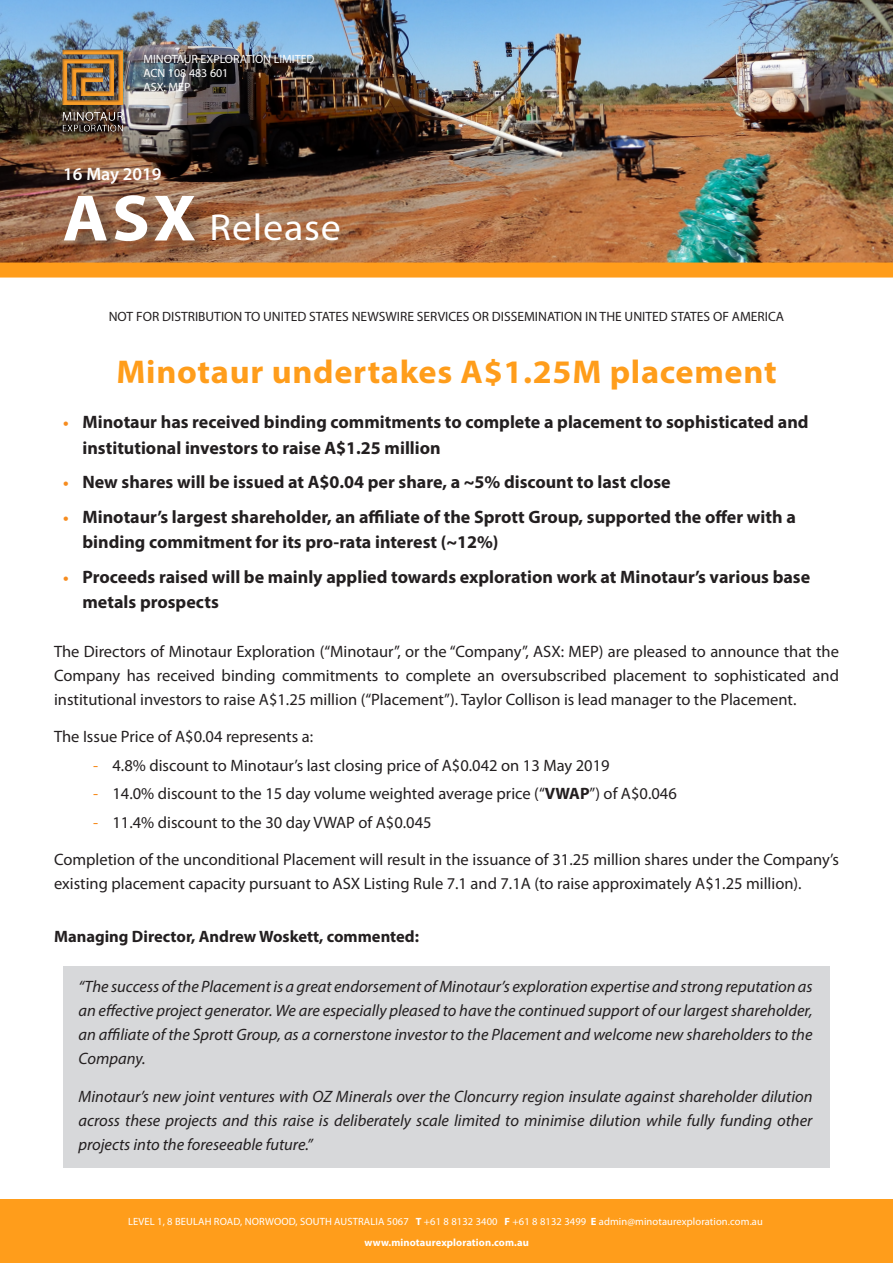
<style>
.page{position:relative;width:893px;height:1263px;background:#fff}
.page>*{position:absolute;margin:0;border:0;box-sizing:border-box;transform-origin:0 0}
.t1{font:700 66px "Myriad Pro";color:#fff;scale:1.06 1}
.t2{font:37.5px "Myriad Pro";letter-spacing:.02em;color:#fff;scale:1.07 1}
.t3{font:700 33px "Myriad Pro";letter-spacing:.02em;color:#ff9d1b;scale:1.04 1}
.t4{font:700 18px/25.5px "Myriad Pro";color:#231f20}
.t5{font:600 18px "Myriad Pro";color:#fff}
.t6{font:16.5px/24px "Myriad Pro";color:#231f20;text-align:justify}
.t7{font:italic 16.5px/24px "Myriad Pro";color:#231f20;text-align:justify}
.t8{font:700 16.5px "Myriad Pro";color:#231f20}
.t9{font:13.5px "Myriad Pro";color:#231f20}
.t10{font:12px/14.4px "Myriad Pro";color:#fff}
.t11{font:10.5px "Myriad Pro";letter-spacing:.01em;color:#fff}
.t12{font:700 10.5px "Myriad Pro";letter-spacing:.01em;color:#fff}
.s1{font-size:16.5px;color:#f68c1f}
.s2{color:#f68c1f}
.s3{font-weight:700}
</style>
<div class="page">
<div style="left:63px;top:966px;width:767px;height:202px;background:#d7d8da"></div>
<img style="left:0;top:0;width:893px;height:263px">
<img style="left:51px;top:40px;width:82px;height:94px">
<div style="left:67px;top:198px;width:145px;height:62px;background:#231f20;opacity:.31"></div>
<div style="left:0;top:263px;width:893px;height:15px;background:#ff9d1b"></div>
<div style="left:0;top:1199px;width:893px;height:64px;background:#ff9d1b"></div>
<p class="t10" style="left:143px;top:51px;width:173px">MINOTAUR EXPLORATION LIMITED<br>ACN 108 483 601<br>ASX: MEP</p>
<p class="t5" style="left:63px;top:163px;width:100px">16 May 2019</p>
<p class="t1" style="left:63px;top:175px;width:127px">ASX</p>
<p class="t2" style="left:209px;top:205px;width:124px">Release</p>
<p class="t9" style="left:109px;top:308px;width:677px">NOT FOR DISTRIBUTION TO UNITED STATES NEWSWIRE SERVICES OR DISSEMINATION IN THE UNITED STATES OF AMERICA</p>
<p class="t3" style="left:116px;top:350px;width:636px">Minotaur undertakes A$1.25M placement</p>
<p class="t4" style="left:82px;top:409px;width:728px;text-indent:-20px"><span class="s1">•</span> Minotaur has received binding commitments to complete a placement to sophisticated and institutional investors to raise A$1.25 million</p>
<p class="t4" style="left:63px;top:469px;width:609px"><span class="s1">•</span> New shares will be issued at A$0.04 per share, a ~5% discount to last close</p>
<p class="t4" style="left:82px;top:503px;width:715px;text-indent:-20px"><span class="s1">•</span> Minotaur’s largest shareholder, an affiliate of the Sprott Group, supported the offer with a binding commitment for its pro-rata interest (~12%)</p>
<p class="t4" style="left:82px;top:563px;width:729px;text-indent:-20px"><span class="s1">•</span> Proceeds raised will be mainly applied towards exploration work at Minotaur’s various base metals prospects</p>
<p class="t6" style="left:54px;top:639px;width:786px">The Directors of Minotaur Exploration (“Minotaur”, or the “Company”, ASX: MEP) are pleased to announce that the Company has received binding commitments to complete an oversubscribed placement to sophisticated and institutional investors to raise A$1.25 million (“Placement”). Taylor Collison is lead manager to the Placement.</p>
<p class="t6" style="left:54px;top:725px;width:261px">The Issue Price of A$0.04 represents a:</p>
<p class="t6" style="left:93px;top:753px;width:518px"><span class="s2">-</span> 4.8% discount to Minotaur’s last closing price of A$0.042 on 13 May 2019</p>
<p class="t6" style="left:93px;top:782px;width:585px"><span class="s2">-</span> 14.0% discount to the 15 day volume weighted average price (“<span class="s3">VWAP</span>”) of A$0.046</p>
<p class="t6" style="left:93px;top:810px;width:340px"><span class="s2">-</span> 11.4% discount to the 30 day VWAP of A$0.045</p>
<p class="t6" style="left:54px;top:848px;width:786px">Completion of the unconditional Placement will result in the issuance of 31.25 million shares under the Company’s existing placement capacity pursuant to ASX Listing Rule 7.1 and 7.1A (to raise approximately A$1.25 million).</p>
<p class="t8" style="left:54px;top:926px;width:367px">Managing Director, Andrew Woskett, commented:</p>
<p class="t7" style="left:78px;top:974px;width:736px">“The success of the Placement is a great endorsement of Minotaur’s exploration expertise and strong reputation as an effective project generator. We are especially pleased to have the continued support of our largest shareholder, an affiliate of the Sprott Group, as a cornerstone investor to the Placement and welcome new shareholders to the Company.</p>
<p class="t7" style="left:78px;top:1084px;width:736px">Minotaur’s new joint ventures with OZ Minerals over the Cloncurry region insulate against shareholder dilution across these projects and this raise is deliberately scale limited to minimise dilution while fully funding other projects into the foreseeable future.”</p>
<p class="t11" style="left:128px;top:1214px;width:636px">LEVEL 1, 8 BEULAH ROAD, NORWOOD, SOUTH AUSTRALIA 5067 <span class="s3">T</span> +61 8 8132 3400 <span class="s3">F</span> +61 8 8132 3499 <span class="s3">E</span> admin@minotaurexploration.com.au</p>
<p class="t12" style="left:364px;top:1235px;width:166px">www.minotaurexploration.com.au</p>
</div>
